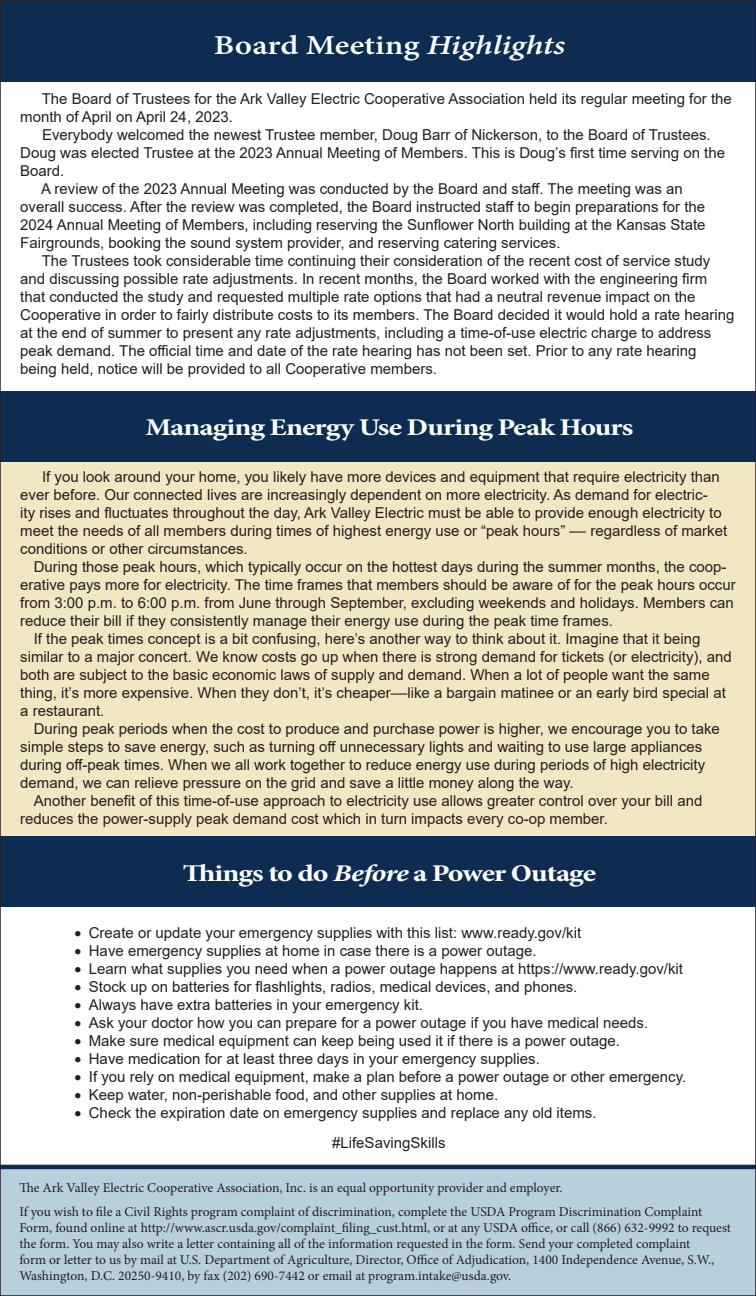
<style>
.page{position:relative;width:756px;height:1296px;background:#fff}
.page>*{position:absolute;margin:0;border:0;box-sizing:border-box;transform-origin:0 0}
.t1{font:700 29.7px "Adobe Devanagari";color:#fff;scale:1.23 1}
.t2{font:700 condensed 24.3px "Minion Pro";letter-spacing:-.03em;color:#fff;scale:1.33 1}
.t3{font:15px/18px "Arial";color:#231f20}
.t4{font:13.5px/16.2px "Minion Pro";color:#231f20}
.s1{font-style:italic}
</style>
<div class="page">
<div style="left:0;top:454px;width:756px;height:383px;background:#f1e7c2"></div>
<div style="left:0;top:0;width:756px;height:82px;background:#0e2b51"></div>
<div style="left:0;top:1165px;width:756px;height:131px;background:#b8cfdc"></div>
<hr style="left:0;top:1165px;width:756px;height:4px;background:#0e2b51">
<div style="left:0;top:392px;width:756px;height:70px;background:#0e2b51"></div>
<div style="left:0;top:836px;width:756px;height:71px;background:#0e2b51"></div>
<h1 class="t1" style="left:214px;top:28px;width:287px">Board Meeting <span class="s1">Highlights</span></h1>
<p class="t3" style="left:20px;top:89px;width:713px;text-indent:22px">The Board of Trustees for the Ark Valley Electric Cooperative Association held its regular meeting for the month of April on April 24, 2023.</p>
<p class="t3" style="left:42px;top:125px;width:670px">Everybody welcomed the newest Trustee member, Doug Barr of Nickerson, to the Board of Trustees.</p>
<p class="t3" style="left:20px;top:143px;width:706px">Doug was elected Trustee at the 2023 Annual Meeting of Members. This is Doug’s first time serving on the</p>
<p class="t3" style="left:20px;top:161px;width:46px">Board.</p>
<p class="t3" style="left:41px;top:179px;width:643px">A review of the 2023 Annual Meeting was conducted by the Board and staff. The meeting was an</p>
<p class="t3" style="left:20px;top:197px;width:686px">overall success. After the review was completed, the Board instructed staff to begin preparations for the</p>
<p class="t3" style="left:20px;top:215px;width:687px">2024 Annual Meeting of Members, including reserving the Sunflower North building at the Kansas State</p>
<p class="t3" style="left:20px;top:233px;width:542px">Fairgrounds, booking the sound system provider, and reserving catering services.</p>
<p class="t3" style="left:42px;top:251px;width:670px">The Trustees took considerable time continuing their consideration of the recent cost of service study</p>
<p class="t3" style="left:20px;top:269px;width:688px">and discussing possible rate adjustments. In recent months, the Board worked with the engineering firm</p>
<p class="t3" style="left:20px;top:287px;width:677px">that conducted the study and requested multiple rate options that had a neutral revenue impact on the</p>
<p class="t3" style="left:20px;top:305px;width:716px">Cooperative in order to fairly distribute costs to its members. The Board decided it would hold a rate hearing</p>
<p class="t3" style="left:20px;top:323px;width:693px">at the end of summer to present any rate adjustments, including a time-of-use electric charge to address</p>
<p class="t3" style="left:20px;top:341px;width:678px">peak demand. The official time and date of the rate hearing has not been set. Prior to any rate hearing</p>
<p class="t3" style="left:20px;top:359px;width:418px">being held, notice will be provided to all Cooperative members.</p>
<h2 class="t2" style="left:145px;top:411px;width:369px">Managing Energy Use During Peak Hours</h2>
<p class="t3" style="left:20px;top:468px;width:708px;text-indent:22px">If you look around your home, you likely have more devices and equipment that require electricity than ever before. Our connected lives are increasingly dependent on more electricity. As demand for electric-<br>ity rises and fluctuates throughout the day, Ark Valley Electric must be able to provide enough electricity to meet the needs of all members during times of highest energy use or “peak hours” –– regardless of market conditions or other circumstances.</p>
<p class="t3" style="left:34px;top:558px;width:694px">During those peak hours, which typically occur on the hottest days during the summer months, the coop-</p>
<p class="t3" style="left:20px;top:576px;width:717px">erative pays more for electricity. The time frames that members should be aware of for the peak hours occur</p>
<p class="t3" style="left:20px;top:594px;width:715px">from 3:00 p.m. to 6:00 p.m. from June through September, excluding weekends and holidays. Members can</p>
<p class="t3" style="left:20px;top:612px;width:594px">reduce their bill if they consistently manage their energy use during the peak time frames.</p>
<p class="t3" style="left:34px;top:630px;width:668px">If the peak times concept is a bit confusing, here’s another way to think about it. Imagine that it being</p>
<p class="t3" style="left:20px;top:648px;width:713px">similar to a major concert. We know costs go up when there is strong demand for tickets (or electricity), and</p>
<p class="t3" style="left:20px;top:666px;width:691px">both are subject to the basic economic laws of supply and demand. When a lot of people want the same</p>
<p class="t3" style="left:20px;top:684px;width:707px">thing, it’s more expensive. When they don’t, it’s cheaper––like a bargain matinee or an early bird special at</p>
<p class="t3" style="left:20px;top:702px;width:86px">a restaurant.</p>
<p class="t3" style="left:34px;top:720px;width:688px">During peak periods when the cost to produce and purchase power is higher, we encourage you to take</p>
<p class="t3" style="left:20px;top:738px;width:684px">simple steps to save energy, such as turning off unnecessary lights and waiting to use large appliances</p>
<p class="t3" style="left:20px;top:756px;width:686px">during off-peak times. When we all work together to reduce energy use during periods of high electricity</p>
<p class="t3" style="left:20px;top:774px;width:555px">demand, we can relieve pressure on the grid and save a little money along the way.</p>
<p class="t3" style="left:34px;top:792px;width:670px">Another benefit of this time-of-use approach to electricity use allows greater control over your bill and</p>
<p class="t3" style="left:20px;top:810px;width:589px">reduces the power-supply peak demand cost which in turn impacts every co-op member.</p>
<h2 class="t2" style="left:183px;top:857px;width:312px">Things to do <span class="s1">Before</span> a Power Outage</h2>
<p class="t3" style="left:41px;top:924px;width:542px">• • Create or update your emergency supplies with this list: www.ready.gov/kit</p>
<p class="t3" style="left:41px;top:942px;width:497px">• • Have emergency supplies at home in case there is a power outage.</p>
<p class="t3" style="left:41px;top:960px;width:644px">• • Learn what supplies you need when a power outage happens at https://www.ready.gov/kit</p>
<p class="t3" style="left:41px;top:978px;width:538px">• • Stock up on batteries for flashlights, radios, medical devices, and phones.</p>
<p class="t3" style="left:41px;top:996px;width:384px">• • Always have extra batteries in your emergency kit.</p>
<p class="t3" style="left:41px;top:1014px;width:609px">• • Ask your doctor how you can prepare for a power outage if you have medical needs.</p>
<p class="t3" style="left:41px;top:1032px;width:581px">• • Make sure medical equipment can keep being used it if there is a power outage.</p>
<p class="t3" style="left:41px;top:1050px;width:501px">• • Have medication for at least three days in your emergency supplies.</p>
<p class="t3" style="left:41px;top:1068px;width:647px">• • If you rely on medical equipment, make a plan before a power outage or other emergency.</p>
<p class="t3" style="left:41px;top:1086px;width:459px">• • Keep water, non-perishable food, and other supplies at home.</p>
<p class="t3" style="left:41px;top:1104px;width:557px">• • Check the expiration date on emergency supplies and replace any old items.</p>
<p class="t3" style="left:332px;top:1134px;width:115px">#LifeSavingSkills</p>
<p class="t4" style="left:19px;top:1176px;width:684px;line-height:23.4px">The Ark Valley Electric Cooperative Association, Inc. is an equal opportunity provider and employer.<br>If you wish to file a Civil Rights program complaint of discrimination, complete the USDA Program Discrimination Complaint</p>
<p class="t4" style="left:19px;top:1219px;width:713px">Form, found online at http://www.ascr.usda.gov/complaint_filing_cust.html, or at any USDA office, or call (866) 632-9992 to request the form. You may also write a letter containing all of the information requested in the form. Send your completed complaint<br>form or letter to us by mail at U.S. Department of Agriculture, Director, Office of Adjudication, 1400 Independence Avenue, S.W., Washington, D.C. 20250-9410, by fax (202) 690-7442 or email at program.intake@usda.gov.</p>
</div>
